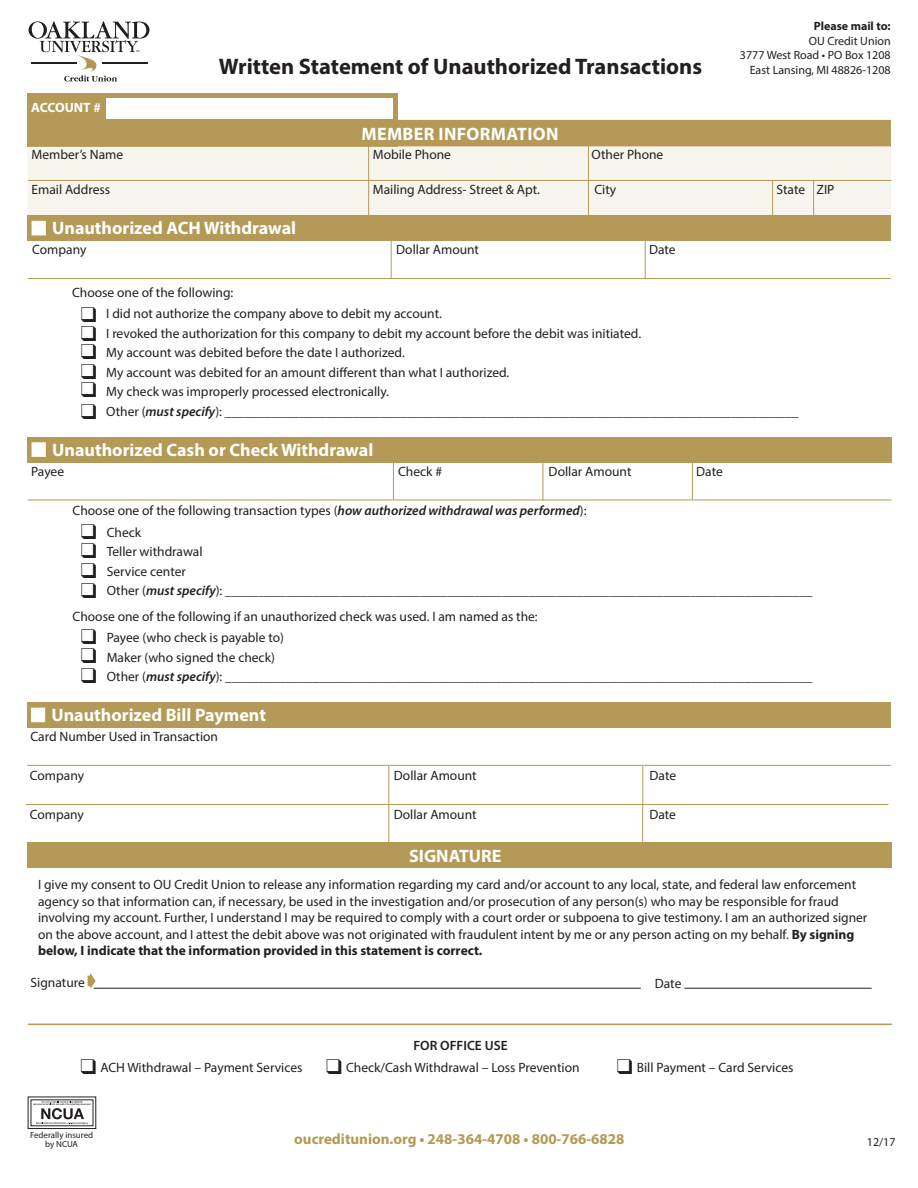
<style>
.page{position:relative;width:918px;height:1188px;background:#fff}
.page>*{position:absolute;margin:0;border:0;box-sizing:border-box;transform-origin:0 0}
.t1{font:700 22.5px "Myriad Pro";color:#231f20}
.t2{font:21px/18.9px "Zapf Dingbats ITC";color:#231f20;text-align:justify}
.t3{font:700 18px "Myriad Pro";color:#fff}
.t4{font:700 18px "Myriad Pro";letter-spacing:.02em;color:#fff}
.t5{font:700 15px "Myriad Pro";color:#b49a56}
.t6{font:13.5px/19.5px "Myriad Pro";color:#231f20}
.t7{font:600 13.5px "Myriad Pro";color:#231f20}
.t8{font:700 13.5px "Myriad Pro";letter-spacing:-.015em;color:#fff}
.t9{font:12px/14.4px "Myriad Pro";color:#231f20;text-align:right}
.t10{font:700 12px "Myriad Pro";color:#231f20}
.t11{font:8.85px/8.9px "Myriad Pro";color:#231f20;text-align:center}
.s1{font-weight:600;font-style:italic}
.s2{font-weight:700}
</style>
<div class="page">
<div style="left:27px;top:93px;width:371px;height:53px;background:#b49a56"></div>
<svg style="left:29px;top:21px;width:121px;height:61px"></svg>
<hr style="left:31px;top:62px;width:46px;height:2px;background:#211e1e">
<hr style="left:102px;top:62px;width:46px;height:2px;background:#211e1e">
<div style="left:107px;top:99px;width:286px;height:20px;background:#fff"></div>
<div style="left:392px;top:120px;width:499px;height:26px;background:#b49a56"></div>
<div style="left:27px;top:146px;width:864px;height:71px;background:#f8f5ef;border:2px solid #e5dac1"></div>
<hr style="left:28px;top:180px;width:863px;height:1px;background:#b49a56">
<hr style="left:28px;top:278px;width:863px;height:1px;background:#b49a56">
<hr style="left:391px;top:240px;width:1px;height:38px;background:#b49a56">
<hr style="left:645px;top:240px;width:1px;height:39px;background:#b49a56">
<hr style="left:588px;top:145px;width:1px;height:71px;background:#b49a56">
<hr style="left:772px;top:181px;width:1px;height:36px;background:#b49a56">
<hr style="left:813px;top:180px;width:1px;height:36px;background:#b49a56">
<hr style="left:368px;top:145px;width:1px;height:71px;background:#b49a56">
<div style="left:27px;top:842px;width:864px;height:26px;background:#b49a56"></div>
<div style="left:27px;top:215px;width:864px;height:26px;background:#b49a56"></div>
<hr style="left:94px;top:988px;width:547px;height:1px;background:#231f20">
<hr style="left:684px;top:988px;width:188px;height:1px;background:#231f20">
<svg style="left:88px;top:973px;width:8px;height:16px"></svg>
<svg style="left:30px;top:1099px;width:64px;height:28px"></svg>
<div style="left:28px;top:1097px;width:68px;height:32px;border:1px solid #231f20"></div>
<svg style="left:33px;top:1101px;width:58px;height:23px"></svg>
<div style="left:32px;top:221px;width:14px;height:14px;background:#fff;border:2px solid #fff"></div>
<hr style="left:27px;top:500px;width:864px;height:1px;background:#b49a56">
<hr style="left:393px;top:461px;width:1px;height:39px;background:#b49a56">
<hr style="left:692px;top:460px;width:1px;height:40px;background:#b49a56">
<hr style="left:543px;top:461px;width:1px;height:40px;background:#b49a56">
<div style="left:27px;top:437px;width:865px;height:25px;background:#b49a56"></div>
<div style="left:32px;top:442px;width:14px;height:15px;background:#fff;border:2px solid #fff"></div>
<hr style="left:27px;top:765px;width:864px;height:1px;background:#b49a56">
<div style="left:27px;top:702px;width:864px;height:26px;background:#b49a56"></div>
<div style="left:31px;top:708px;width:14px;height:14px;background:#fff"></div>
<hr style="left:25px;top:804px;width:864px;height:1px;background:#b49a56">
<hr style="left:388px;top:766px;width:1px;height:82px;background:#b49a56">
<hr style="left:642px;top:766px;width:1px;height:39px;background:#b49a56">
<hr style="left:642px;top:804px;width:1px;height:40px;background:#b49a56">
<hr style="left:28px;top:1024px;width:864px;height:1px;background:#b49a56">
<p class="t8" style="left:31px;top:99px;width:71px">ACCOUNT #</p>
<h1 class="t1" style="left:219px;top:52px;width:485px">Written Statement of Unauthorized Transactions</h1>
<h3 class="t4" style="left:361px;top:122px;width:199px">MEMBER INFORMATION</h3>
<p class="t10" style="left:814px;top:18px;width:78px">Please mail to:</p>
<p class="t9" style="left:740px;top:33px;width:152px">OU Credit Union<br>3777 West Road • PO Box 1208<br>East Lansing, MI 48826-1208</p>
<p class="t6" style="left:32px;top:145px;width:93px">Member’s Name</p>
<p class="t6" style="left:373px;top:145px;width:80px">Mobile Phone</p>
<p class="t6" style="left:592px;top:145px;width:73px">Other Phone</p>
<p class="t6" style="left:32px;top:179px;width:80px">Email Address</p>
<p class="t6" style="left:373px;top:179px;width:169px">Mailing Address- Street &amp; Apt.</p>
<p class="t6" style="left:594px;top:179px;width:23px">City</p>
<p class="t6" style="left:776px;top:179px;width:60px">State ZIP</p>
<h3 class="t3" style="left:52px;top:217px;width:245px">Unauthorized ACH Withdrawal</h3>
<p class="t6" style="left:32px;top:240px;width:56px">Company</p>
<p class="t6" style="left:396px;top:240px;width:84px">Dollar Amount</p>
<p class="t6" style="left:649px;top:240px;width:28px">Date</p>
<p class="t6" style="left:106px;top:282px;width:337px;line-height:21.3px;text-indent:-34px">Choose one of the following:<br>I did not authorize the company above to debit my account.</p>
<p class="t6" style="left:106px;top:323px;width:694px">I revoked the authorization for this company to debit my account before the debit was initiated.<br>My account was debited before the date I authorized.<br>My account was debited for an amount different than what I authorized.<br>My check was improperly processed electronically.<br>Other (<span class="s1">must specify</span>): _____________________________________________________________________________________</p>
<h2 class="t2" style="left:81px;top:305px;width:17px">❑ ❑ ❑ ❑ ❑</h2>
<h3 class="t3" style="left:52px;top:438px;width:322px">Unauthorized Cash or Check Withdrawal</h3>
<p class="t6" style="left:31px;top:461px;width:34px">Payee</p>
<p class="t6" style="left:398px;top:461px;width:46px">Check #</p>
<p class="t6" style="left:549px;top:461px;width:84px">Dollar Amount</p>
<p class="t6" style="left:696px;top:461px;width:28px">Date</p>
<p class="t6" style="left:73px;top:501px;width:515px">Choose one of the following transaction types (<span class="s1">how authorized withdrawal was performed</span>):</p>
<p class="t6" style="left:107px;top:522px;width:707px">Check<br>Teller withdrawal<br>Service center<br>Other (<span class="s1">must specify</span>): _______________________________________________________________________________________</p>
<p class="t6" style="left:107px;top:628px;width:707px">Payee (who check is payable to)<br>Maker (who signed the check)<br>Other (<span class="s1">must specify</span>): _______________________________________________________________________________________</p>
<p class="t6" style="left:73px;top:606px;width:467px">Choose one of the following if an unauthorized check was used. I am named as the:</p>
<h3 class="t3" style="left:51px;top:703px;width:216px">Unauthorized Bill Payment</h3>
<p class="t6" style="left:31px;top:727px;width:189px">Card Number Used in Transaction</p>
<p class="t6" style="left:30px;top:766px;width:56px">Company</p>
<p class="t6" style="left:394px;top:766px;width:84px">Dollar Amount</p>
<p class="t6" style="left:650px;top:766px;width:28px">Date</p>
<p class="t6" style="left:30px;top:804px;width:56px">Company</p>
<p class="t6" style="left:394px;top:804px;width:84px">Dollar Amount</p>
<p class="t6" style="left:649px;top:804px;width:28px">Date</p>
<h3 class="t3" style="left:409px;top:844px;width:94px">SIGNATURE</h3>
<p class="t6" style="left:38px;top:876px;width:831px;line-height:16.5px">I give my consent to OU Credit Union to release any information regarding my card and/or account to any local, state, and federal law enforcement agency so that information can, if necessary, be used in the investigation and/or prosecution of any person(s) who may be responsible for fraud involving my account. Further, I understand I may be required to comply with a court order or subpoena to give testimony. I am an authorized signer on the above account, and I attest the debit above was not originated with fraudulent intent by me or any person acting on my behalf. <span class="s2">By signing below, I indicate that the information provided in this statement is correct.</span></p>
<p class="t6" style="left:31px;top:972px;width:56px">Signature</p>
<p class="t6" style="left:655px;top:974px;width:28px">Date</p>
<p class="t6" style="left:100px;top:1057px;width:204px">ACH Withdrawal – Payment Services</p>
<p class="t7" style="left:413px;top:1037px;width:96px">FOR OFFICE USE</p>
<p class="t6" style="left:346px;top:1057px;width:235px">Check/Cash Withdrawal – Loss Prevention</p>
<p class="t6" style="left:637px;top:1057px;width:158px">Bill Payment – Card Services</p>
<p class="t11" style="left:30px;top:1130px;width:64px">Federally insured by NCUA</p>
<p class="t9" style="left:867px;top:1134px;width:30px">12/17</p>
<p class="t5" style="left:294px;top:1129px;width:332px">oucreditunion.org • 248-364-4708 • 800-766-6828</p>
</div>
